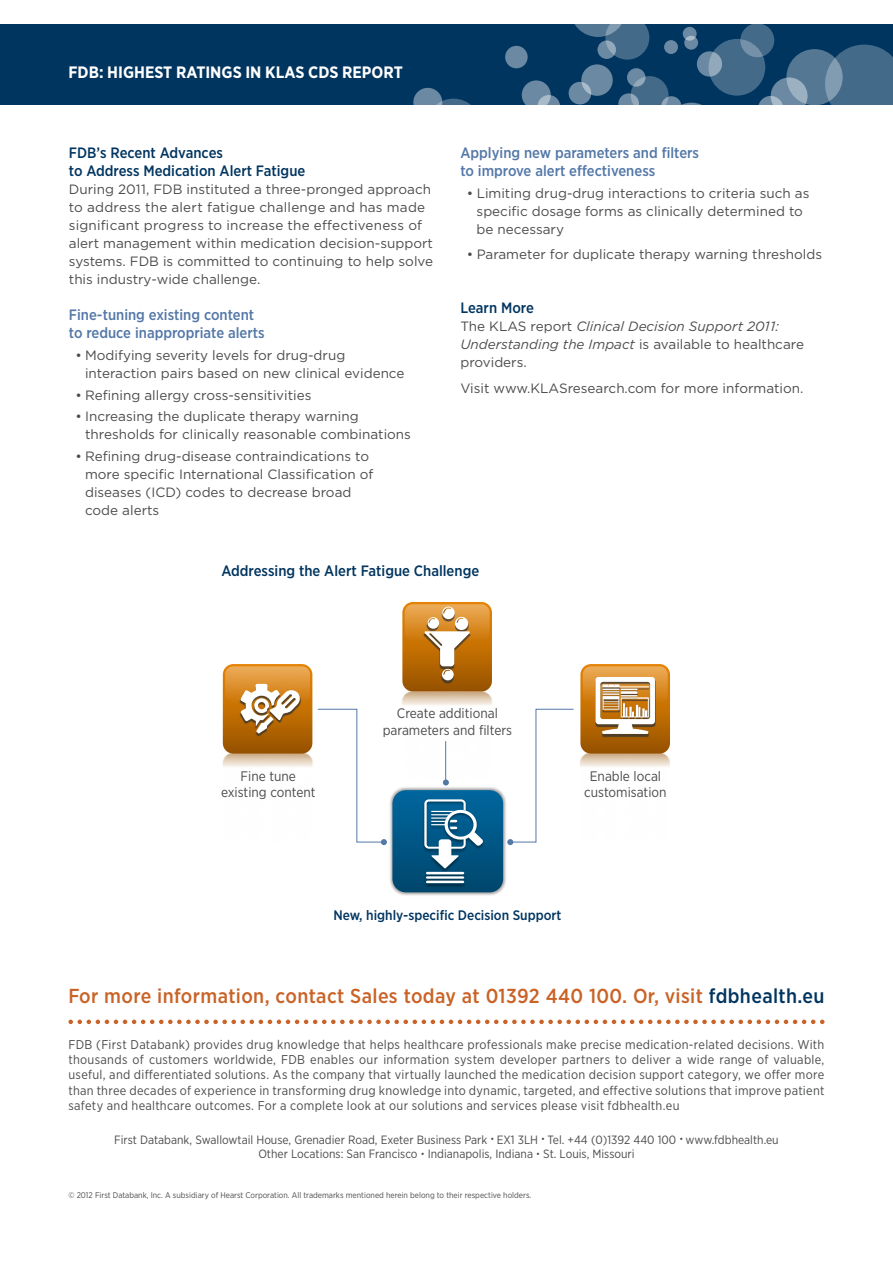
<style>
.page{position:relative;width:893px;height:1263px;background:#fff}
.page>*{position:absolute;margin:0;border:0;box-sizing:border-box;transform-origin:0 0}
.t1{font:500 20.25px "Gotham Narrow";letter-spacing:.02em;color:#c96327}
.t2{font:700 16.5px "Gotham Narrow";color:#fff}
.t3{font:500 15px/18px "Gotham Narrow";color:#5478a8}
.t4{font:500 15px/18px "Gotham Narrow";color:#003560}
.t5{font:13.8px/16.5px "Gotham Narrow";color:#4b4c4d;text-align:center}
.t6{font:500 13.8px "Gotham Narrow";color:#003560}
.t7{font:13.5px/18px "Gotham";color:#4b4c4d}
.t8{font:italic 13.5px/18px "Gotham";color:#4b4c4d}
.t9{font:12.75px/15.3px "Gotham Narrow";letter-spacing:.02em;color:#4b4c4d;text-align:justify}
.t10{font:12px/14.4px "Gotham Narrow";color:#4b4c4d;text-align:center}
.t11{font:8.25px "Gotham Narrow";color:#4b4c4d}
.s1{font-style:normal}
.s2{color:#003560}
.s3{font-size:9px}
</style>
<div class="page">
<div style="left:0;top:24px;width:893px;height:80px;background:#003560"></div>
<svg style="left:825px;top:45px;width:68px;height:60px;background:#3d6586"></svg>
<div style="left:426px;top:99px;width:55px;height:55px;background:#fff;border-radius:50%"></div>
<svg style="left:786px;top:49px;width:57px;height:56px;background:#5d7e9a"></svg>
<svg style="left:574px;top:24px;width:36px;height:13px"></svg>
<svg style="left:771px;top:77px;width:37px;height:37px"></svg>
<div style="left:709px;top:39px;width:56px;height:57px;background:#446a8a;border-radius:50%"></div>
<svg style="left:740px;top:23px;width:34px;height:34px"></svg>
<svg style="left:605px;top:16px;width:44px;height:44px"></svg>
<svg style="left:758px;top:96px;width:25px;height:25px"></svg>
<svg style="left:661px;top:96px;width:20px;height:20px"></svg>
<svg style="left:697px;top:51px;width:25px;height:26px"></svg>
<div style="left:684px;top:36px;width:14px;height:14px;background:#6b89a2;border-radius:50%"></div>
<svg style="left:683px;top:27px;width:14px;height:14px"></svg>
<div style="left:664px;top:40px;width:14px;height:14px;background:#6b89a2;border-radius:50%"></div>
<div style="left:665px;top:103px;width:53px;height:52px;background:#fff;border-radius:50%"></div>
<svg style="left:631px;top:76px;width:37px;height:38px"></svg>
<svg style="left:618px;top:93px;width:21px;height:21px"></svg>
<svg style="left:627px;top:68px;width:18px;height:19px"></svg>
<svg style="left:597px;top:40px;width:19px;height:19px"></svg>
<svg style="left:538px;top:95px;width:22px;height:23px"></svg>
<div style="left:505px;top:46px;width:23px;height:22px;background:#6b89a2;border-radius:50%"></div>
<svg style="left:522px;top:80px;width:29px;height:29px"></svg>
<svg style="left:413px;top:88px;width:29px;height:29px"></svg>
<div style="left:581px;top:64px;width:32px;height:32px;background:#6b89a2;border-radius:50%"></div>
<svg style="left:569px;top:82px;width:22px;height:22px"></svg>
<svg style="left:68px;top:1019px;width:756px;height:5px"></svg>
<img style="left:396px;top:892px;width:104px;height:4px">
<img style="left:580px;top:754px;width:90px;height:13px">
<svg style="left:580px;top:664px;width:90px;height:90px"></svg>
<svg style="left:223px;top:602px;width:351px;height:290px"></svg>
<p class="t2" style="left:68px;top:61px;width:336px">FDB: HIGHEST RATINGS IN KLAS CDS REPORT</p>
<p class="t4" style="left:69px;top:143px;width:238px">FDB’s Recent Advances<br>to Address Medication Alert Fatigue</p>
<p class="t7" style="left:69px;top:180px;width:366px">During 2011, FDB instituted a three-pronged approach to address the alert fatigue challenge and has made significant progress to increase the effectiveness of alert management within medication decision-support systems. FDB is committed to continuing to help solve this industry-wide challenge.</p>
<p class="t3" style="left:69px;top:305px;width:197px">Fine-tuning existing content to reduce inappropriate alerts</p>
<p class="t7" style="left:85px;top:346px;width:321px;text-indent:-10px">• Modifying severity levels for drug-drug interaction pairs based on new clinical evidence</p>
<p class="t7" style="left:75px;top:385px;width:238px">• Refining allergy cross-sensitivities</p>
<p class="t7" style="left:85px;top:407px;width:327px;text-indent:-10px">• Increasing the duplicate therapy warning thresholds for clinically reasonable combinations</p>
<p class="t7" style="left:85px;top:447px;width:290px;text-indent:-10px">• Refining drug-disease contraindications to more specific International Classification of diseases (ICD) codes to decrease broad code alerts</p>
<p class="t3" style="left:460px;top:143px;width:240px">Applying new parameters and filters to improve alert effectiveness</p>
<p class="t7" style="left:477px;top:184px;width:334px;text-indent:-10px">• Limiting drug-drug interactions to criteria such as specific dosage forms as clinically determined to be necessary</p>
<p class="t7" style="left:467px;top:245px;width:357px">• Parameter for duplicate therapy warning thresholds</p>
<p class="t4" style="left:460px;top:299px;width:75px">Learn More</p>
<p class="t8" style="left:460px;top:317px;width:345px"><span class="s1">The KLAS report</span> Clinical Decision Support 2011:<br>Understanding the Impact <span class="s1">is available to healthcare providers.</span></p>
<p class="t7" style="left:460px;top:379px;width:345px">Visit www.KLASresearch.com for more information.</p>
<p class="t4" style="left:221px;top:562px;width:259px">Addressing the Alert Fatigue Challenge</p>
<p class="t5" style="left:221px;top:767px;width:96px">Fine tune existing content</p>
<p class="t5" style="left:383px;top:705px;width:131px">Create additional parameters and filters</p>
<p class="t5" style="left:584px;top:767px;width:84px">Enable local customisation</p>
<p class="t6" style="left:333px;top:906px;width:230px">New, highly-specific Decision Support</p>
<h1 class="t1" style="left:68px;top:983px;width:758px">For more information, contact Sales today at 01392 440 100. Or, visit <span class="s2">fdbhealth.eu</span></h1>
<p class="t9" style="left:68px;top:1036px;width:757px">FDB (First Databank) provides drug knowledge that helps healthcare professionals make precise medication-related decisions. With thousands of customers worldwide, FDB enables our information system developer partners to deliver a wide range of valuable, useful, and differentiated solutions. As the company that virtually launched the medication decision support category, we offer more than three decades of experience in transforming drug knowledge into dynamic, targeted, and effective solutions that improve patient safety and healthcare outcomes. For a complete look at our solutions and services please visit fdbhealth.eu</p>
<p class="t10" style="left:114px;top:1132px;width:666px">First Databank, Swallowtail House, Grenadier Road, Exeter Business Park <span class="s3">•</span> EX1 3LH <span class="s3">•</span> Tel. +44 (0)1392 440 100 <span class="s3">•</span> www.fdbhealth.eu<br>Other Locations: San Francisco <span class="s3">•</span> Indianapolis, Indiana <span class="s3">•</span> St. Louis, Missouri</p>
<p class="t11" style="left:68px;top:1190px;width:464px">© 2012 First Databank, Inc. A subsidiary of Hearst Corporation. All trademarks mentioned herein belong to their respective holders.</p>
</div>
